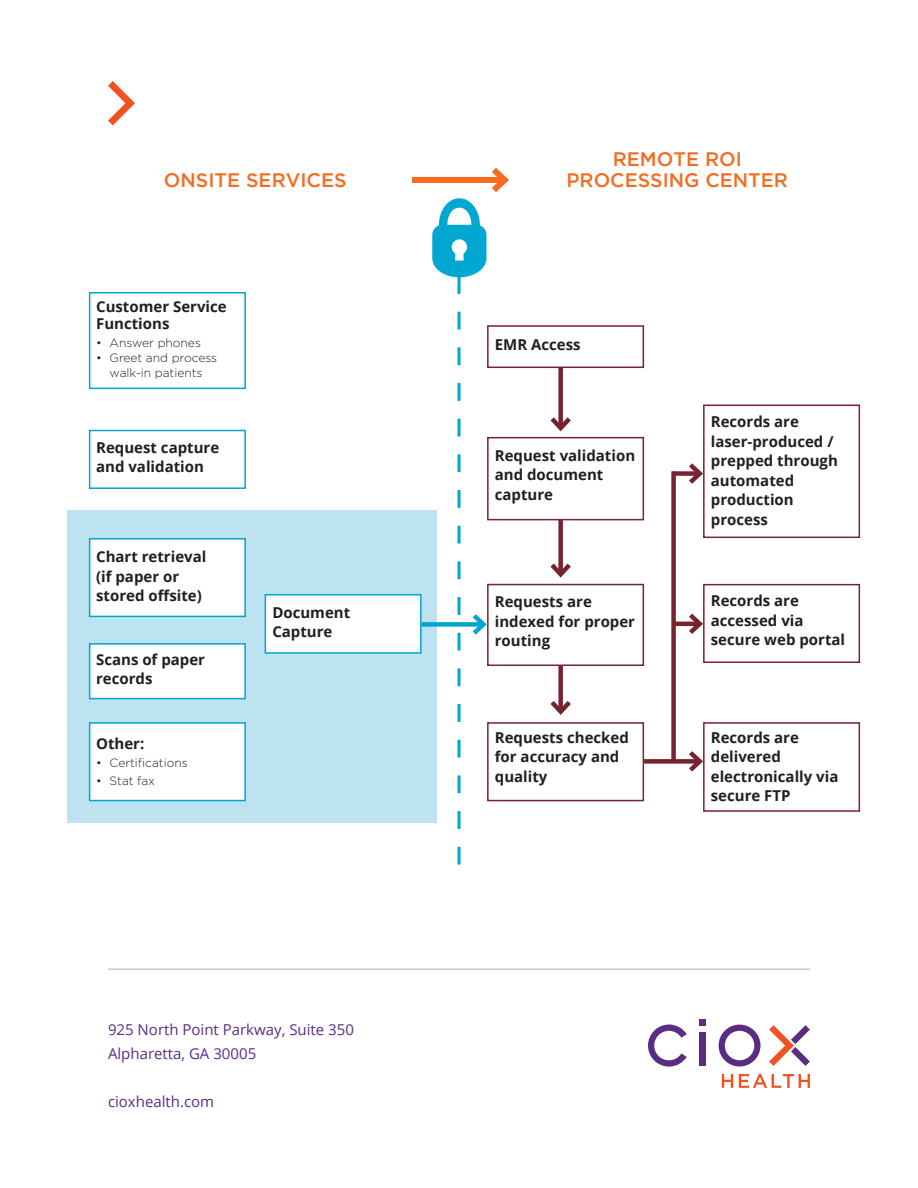
<style>
.page{position:relative;width:918px;height:1188px;background:#fff}
.page>*{position:absolute;margin:0;border:0;box-sizing:border-box;transform-origin:0 0}
.t1{font:500 19.5px/21px "Gotham";color:#f36c21;text-align:center}
.t2{font:700 15px/19.5px "Open Sans";color:#231f20}
.t3{font:15px/24px "Open Sans";color:#5a2d83}
.t4{font:300 12px/15px "Gotham";color:#231f20;text-align:center}
</style>
<div class="page">
<svg style="left:722px;top:1074px;width:11px;height:14px"></svg>
<svg style="left:739px;top:1074px;width:71px;height:14px"></svg>
<svg style="left:769px;top:1025px;width:41px;height:41px"></svg>
<svg style="left:719px;top:1025px;width:42px;height:42px"></svg>
<svg style="left:648px;top:1025px;width:39px;height:42px"></svg>
<div style="left:699px;top:1032px;width:7px;height:34px;background:#5a2d83"></div>
<div style="left:699px;top:1020px;width:7px;height:6px;background:#5a2d83"></div>
<hr style="left:108px;top:969px;width:702px;height:1px;background:#b6ada5">
<svg style="left:108px;top:81px;width:27px;height:44px"></svg>
<div style="left:558px;top:366px;width:5px;height:62px;background:#77222f"></div>
<svg style="left:550px;top:412px;width:21px;height:20px"></svg>
<div style="left:558px;top:518px;width:5px;height:56px;background:#77222f"></div>
<svg style="left:550px;top:559px;width:21px;height:19px"></svg>
<div style="left:558px;top:666px;width:5px;height:46px;background:#77222f"></div>
<svg style="left:550px;top:696px;width:21px;height:19px"></svg>
<div style="left:644px;top:759px;width:56px;height:5px;background:#77222f"></div>
<svg style="left:684px;top:751px;width:19px;height:21px"></svg>
<hr style="left:674px;top:622px;width:26px;height:4px;background:#77222f">
<svg style="left:684px;top:613px;width:19px;height:21px"></svg>
<div style="left:674px;top:471px;width:26px;height:5px;background:#77222f"></div>
<svg style="left:684px;top:463px;width:19px;height:21px"></svg>
<div style="left:68px;top:510px;width:369px;height:312px;background:#bde3f0"></div>
<div style="left:89px;top:292px;width:157px;height:97px;background:#fff;border:2px solid #00a6cf"></div>
<div style="left:487px;top:325px;width:157px;height:43px;background:#fff;border:2px solid #77222f"></div>
<div style="left:487px;top:437px;width:157px;height:83px;background:#fff;border:2px solid #77222f"></div>
<div style="left:703px;top:405px;width:157px;height:133px;background:#fff;border:2px solid #77222f"></div>
<div style="left:703px;top:584px;width:157px;height:79px;background:#fff;border:2px solid #77222f"></div>
<div style="left:703px;top:722px;width:157px;height:90px;background:#fff;border:2px solid #77222f"></div>
<div style="left:487px;top:584px;width:157px;height:82px;background:#fff;border:2px solid #77222f"></div>
<div style="left:487px;top:722px;width:157px;height:79px;background:#fff;border:2px solid #77222f"></div>
<div style="left:89px;top:430px;width:157px;height:59px;background:#fff;border:2px solid #00a6cf"></div>
<div style="left:89px;top:538px;width:157px;height:79px;background:#fff;border:2px solid #00a6cf"></div>
<div style="left:89px;top:643px;width:157px;height:56px;background:#fff;border:2px solid #00a6cf"></div>
<div style="left:89px;top:722px;width:157px;height:79px;background:#fff;border:2px solid #00a6cf"></div>
<div style="left:265px;top:594px;width:157px;height:60px;background:#fff;border:2px solid #00a6cf"></div>
<div style="left:412px;top:177px;width:93px;height:6px;background:#f36c21"></div>
<div style="left:422px;top:622px;width:61px;height:5px;background:#00a6cf"></div>
<svg style="left:432px;top:167px;width:82px;height:698px"></svg>
<div style="left:671px;top:471px;width:5px;height:290px;background:#77222f"></div>
<h1 class="t1" style="left:164px;top:169px;width:184px">ONSITE SERVICES</h1>
<p class="t2" style="left:96px;top:298px;width:132px;line-height:16.5px">Customer Service<br>Functions</p>
<p class="t4" style="left:96px;top:335px;width:106px">• Answer phones</p>
<p class="t4" style="left:96px;top:350px;width:123px">• Greet and process walk-in patients</p>
<p class="t2" style="left:96px;top:437px;width:125px">Request capture and validation</p>
<p class="t2" style="left:96px;top:547px;width:112px">Chart retrieval (if paper or stored offsite)</p>
<p class="t2" style="left:96px;top:649px;width:110px">Scans of paper records</p>
<p class="t2" style="left:96px;top:734px;width:50px">Other:</p>
<p class="t4" style="left:96px;top:755px;width:93px">• Certifications</p>
<p class="t4" style="left:96px;top:773px;width:61px">• Stat fax</p>
<p class="t2" style="left:272px;top:602px;width:79px">Document<br>Capture</p>
<p class="t3" style="left:108px;top:1017px;width:247px">925 North Point Parkway, Suite 350<br>Alpharetta, GA 30005</p>
<p class="t3" style="left:108px;top:1089px;width:108px">cioxhealth.com</p>
<h1 class="t1" style="left:567px;top:148px;width:223px">REMOTE ROI<br>PROCESSING CENTER</h1>
<p class="t2" style="left:495px;top:335px;width:87px">EMR Access</p>
<p class="t2" style="left:495px;top:445px;width:142px">Request validation and document capture</p>
<p class="t2" style="left:711px;top:412px;width:129px">Records are laser-produced / prepped through automated production process</p>
<p class="t2" style="left:495px;top:592px;width:142px">Requests are indexed for proper routing</p>
<p class="t2" style="left:711px;top:591px;width:136px">Records are accessed via secure web portal</p>
<p class="t2" style="left:495px;top:727px;width:136px">Requests checked for accuracy and quality</p>
<p class="t2" style="left:711px;top:727px;width:129px">Records are delivered electronically via secure FTP</p>
</div>
